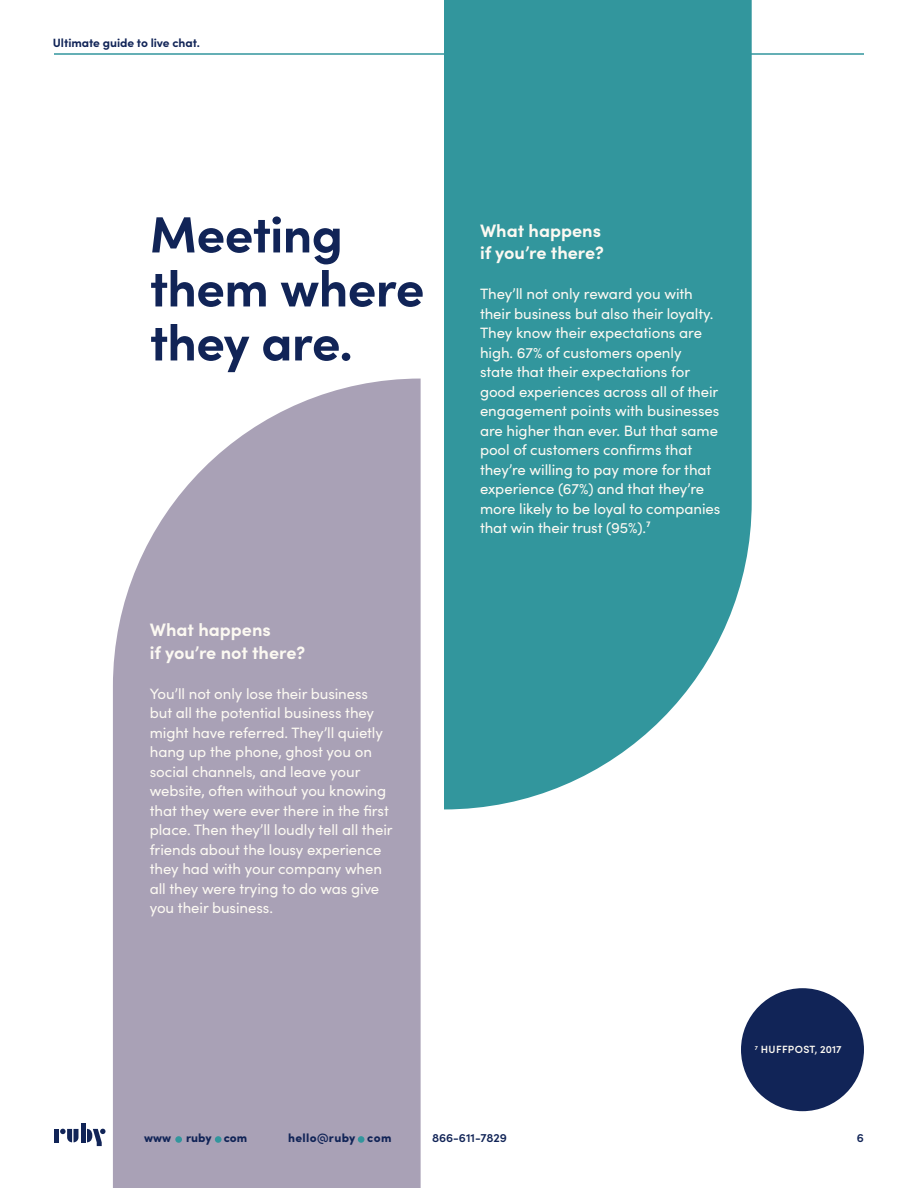
<style>
.page{position:relative;width:918px;height:1188px;background:#fff}
.page>*{position:absolute;margin:0;border:0;box-sizing:border-box;transform-origin:0 0}
.t1{font:700 51px/54px "Sofia Pro";letter-spacing:-.015em;color:#112457}
.t2{font:700 18px/22.5px "Sofia Pro";color:#fcf9f2}
.t3{font:15px/19.5px "Sofia Pro";letter-spacing:-.005em;color:#fcf9f2}
.t4{font:700 12px "Sofia Pro";letter-spacing:-.005em;color:#112457}
.t5{font:600 12px "Sofia Pro";color:#112457}
.t6{font:900 12px "Sofia Pro";letter-spacing:.02em;color:#112457}
.t7{font:900 12px "Sofia Pro";color:#112457}
.t8{font:600 10.5px "Sofia Pro";letter-spacing:.03em;color:#fcf9f2}
</style>
<div class="page">
<div style="left:741px;top:988px;width:123px;height:123px;background:#112457;border-radius:50%"></div>
<svg style="left:113px;top:379px;width:308px;height:809px;background:#b0a8bc"></svg>
<svg style="left:444px;top:0;width:308px;height:809px;background:#429ea4"></svg>
<hr style="left:54px;top:53px;width:810px;height:2px;background:#32969d">
<div style="left:358px;top:1136px;width:6px;height:7px;background:#32969d;border-radius:50%"></div>
<div style="left:215px;top:1136px;width:7px;height:7px;background:#32969d;border-radius:50%"></div>
<div style="left:175px;top:1136px;width:7px;height:7px;background:#32969d;border-radius:50%"></div>
<div style="left:54px;top:1129px;width:5px;height:13px;background:#112457"></div>
<div style="left:81px;top:1123px;width:5px;height:19px;background:#112457"></div>
<svg style="left:60px;top:1129px;width:18px;height:13px"></svg>
<svg style="left:87px;top:1129px;width:19px;height:17px"></svg>
<p class="t4" style="left:53px;top:34px;width:148px">Ultimate guide to live chat.</p>
<h1 class="t1" style="left:150px;top:204px;width:276px">Meeting them where they are.</h1>
<p class="t2" style="left:150px;top:617px;width:157px">What happens<br>if you’re not there?</p>
<p class="t3" style="left:150px;top:683px;width:244px">You’ll not only lose their business but all the potential business they might have referred. They’ll quietly hang up the phone, ghost you on social channels, and leave your website, often without you knowing that they were ever there in the first place. Then they’ll loudly tell all their friends about the lousy experience they had with your company when all they were trying to do was give you their business.</p>
<p class="t2" style="left:480px;top:218px;width:126px">What happens if you’re there?</p>
<p class="t3" style="left:480px;top:283px;width:242px">They’ll not only reward you with their business but also their loyalty.<br>They know their expectations are high. 67% of customers openly<br>state that their expectations for good experiences across all of their engagement points with businesses are higher than ever. But that same pool of customers confirms that they’re willing to pay more for that experience (67%) and that they’re more likely to be loyal to companies that win their trust (95%).7</p>
<p class="t7" style="left:144px;top:1129px;width:105px">www ruby com</p>
<p class="t6" style="left:288px;top:1129px;width:105px">hello@ruby com</p>
<p class="t5" style="left:432px;top:1129px;width:77px">866-611-7829</p>
<p class="t8" style="left:755px;top:1042px;width:88px"><sup>7</sup> HUFFPOST, 2017</p>
<p class="t5" style="left:857px;top:1129px;width:9px">6</p>
</div>
